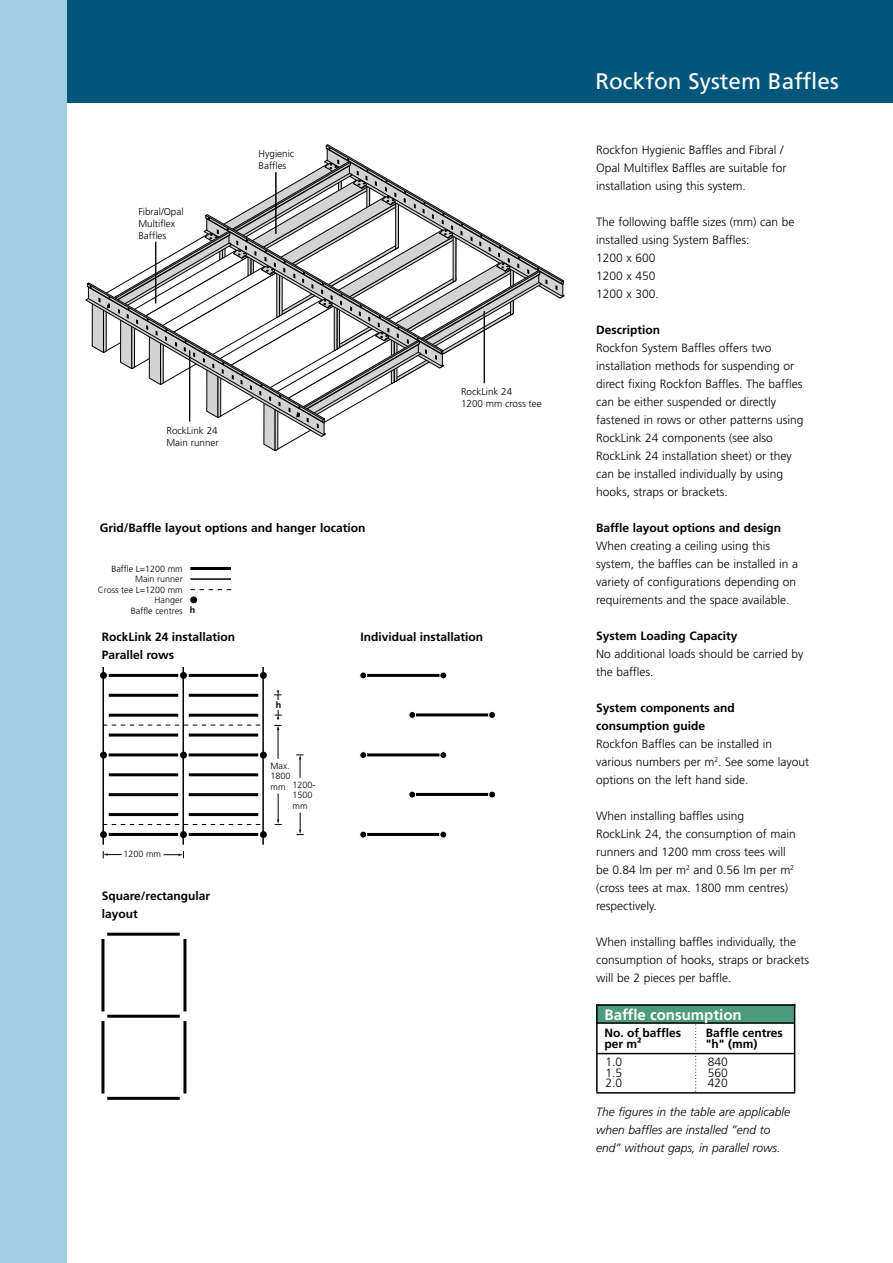
<style>
.page{position:relative;width:893px;height:1263px;background:#fff}
.page>*{position:absolute;margin:0;border:0;box-sizing:border-box;transform-origin:0 0}
.t1{font:22.5px "Frutiger";color:#fff}
.t2{font:700 15px "Frutiger";color:#fff}
.t3{font:300 12px/18px "Frutiger";color:#000}
.t4{font:700 12px/18px "Frutiger";color:#000}
.t5{font:italic 300 12px/18px "Frutiger";color:#000}
.t6{font:300 9.9px/11.9px "Frutiger";color:#000}
.t7{font:300 9px/10.5px "Frutiger";color:#000}
.t8{font:700 9px "Frutiger";color:#000}
.s1{font-weight:700}
</style>
<div class="page">
<div style="left:0;top:0;width:893px;height:102px;background:#00577b"></div>
<div style="left:0;top:0;width:66px;height:1263px;background:#9ecedf"></div>
<div style="left:597px;top:1005px;width:198px;height:18px;background:#4d9b7d"></div>
<hr style="left:597px;top:1004px;width:198px;height:2px;background:#000">
<hr style="left:597px;top:1022px;width:198px;height:2px;background:#000">
<hr style="left:596px;top:1005px;width:2px;height:86px;background:#000">
<svg style="left:695px;top:1024px;width:1px;height:67px"></svg>
<hr style="left:794px;top:1004px;width:1px;height:88px;background:#000">
<hr style="left:597px;top:1053px;width:197px;height:1px;background:#000">
<hr style="left:597px;top:1092px;width:198px;height:1px;background:#000">
<hr style="left:182px;top:667px;width:2px;height:178px;background:#000">
<hr style="left:102px;top:667px;width:2px;height:178px;background:#000">
<hr style="left:262px;top:667px;width:2px;height:178px;background:#000">
<div style="left:180px;top:672px;width:7px;height:7px;background:#000;border-radius:50%"></div>
<div style="left:180px;top:752px;width:7px;height:6px;background:#000;border-radius:50%"></div>
<hr style="left:109px;top:674px;width:69px;height:3px;background:#000">
<hr style="left:109px;top:694px;width:69px;height:3px;background:#000">
<svg style="left:104px;top:824px;width:159px;height:1px"></svg>
<svg style="left:104px;top:725px;width:159px;height:1px"></svg>
<hr style="left:109px;top:714px;width:69px;height:3px;background:#000">
<hr style="left:109px;top:733px;width:69px;height:3px;background:#000">
<hr style="left:109px;top:773px;width:69px;height:3px;background:#000">
<hr style="left:109px;top:793px;width:69px;height:3px;background:#000">
<hr style="left:109px;top:813px;width:69px;height:3px;background:#000">
<hr style="left:109px;top:753px;width:69px;height:3px;background:#000">
<hr style="left:109px;top:833px;width:69px;height:3px;background:#000">
<hr style="left:189px;top:674px;width:69px;height:3px;background:#000">
<hr style="left:189px;top:694px;width:69px;height:3px;background:#000">
<hr style="left:189px;top:714px;width:69px;height:3px;background:#000">
<hr style="left:189px;top:733px;width:69px;height:3px;background:#000">
<hr style="left:189px;top:773px;width:69px;height:3px;background:#000">
<hr style="left:189px;top:793px;width:69px;height:3px;background:#000">
<hr style="left:189px;top:813px;width:69px;height:3px;background:#000">
<hr style="left:189px;top:753px;width:69px;height:3px;background:#000">
<hr style="left:189px;top:833px;width:69px;height:3px;background:#000">
<div style="left:100px;top:672px;width:7px;height:7px;background:#000;border-radius:50%"></div>
<div style="left:100px;top:752px;width:7px;height:6px;background:#000;border-radius:50%"></div>
<div style="left:260px;top:672px;width:7px;height:7px;background:#000;border-radius:50%"></div>
<div style="left:260px;top:752px;width:7px;height:6px;background:#000;border-radius:50%"></div>
<div style="left:180px;top:831px;width:7px;height:7px;background:#000;border-radius:50%"></div>
<div style="left:100px;top:831px;width:7px;height:7px;background:#000;border-radius:50%"></div>
<div style="left:260px;top:831px;width:7px;height:7px;background:#000;border-radius:50%"></div>
<svg style="left:274px;top:725px;width:8px;height:34px"></svg>
<svg style="left:275px;top:794px;width:7px;height:31px"></svg>
<svg style="left:296px;top:755px;width:8px;height:23px"></svg>
<svg style="left:297px;top:813px;width:7px;height:22px"></svg>
<svg style="left:274px;top:690px;width:8px;height:10px"></svg>
<svg style="left:275px;top:710px;width:7px;height:9px"></svg>
<svg style="left:103px;top:851px;width:19px;height:7px"></svg>
<svg style="left:163px;top:851px;width:21px;height:7px"></svg>
<div style="left:440px;top:672px;width:7px;height:7px;background:#000;border-radius:50%"></div>
<div style="left:439px;top:672px;width:8px;height:7px;border:1px solid #fff;border-radius:50%"></div>
<div style="left:440px;top:752px;width:7px;height:6px;background:#000;border-radius:50%"></div>
<div style="left:439px;top:751px;width:8px;height:8px;border:1px solid #fff;border-radius:50%"></div>
<hr style="left:367px;top:674px;width:72px;height:3px;background:#000">
<hr style="left:107px;top:933px;width:73px;height:3px;background:#000">
<hr style="left:183px;top:939px;width:3px;height:72px;background:#000">
<hr style="left:101px;top:939px;width:3px;height:72px;background:#000">
<hr style="left:107px;top:1015px;width:73px;height:3px;background:#000">
<hr style="left:183px;top:1021px;width:3px;height:72px;background:#000">
<hr style="left:101px;top:1021px;width:3px;height:72px;background:#000">
<hr style="left:107px;top:1097px;width:73px;height:3px;background:#000">
<hr style="left:367px;top:753px;width:72px;height:3px;background:#000">
<hr style="left:367px;top:833px;width:72px;height:3px;background:#000">
<div style="left:360px;top:672px;width:7px;height:7px;background:#000;border-radius:50%"></div>
<div style="left:359px;top:672px;width:8px;height:7px;border:1px solid #fff;border-radius:50%"></div>
<div style="left:360px;top:752px;width:7px;height:6px;background:#000;border-radius:50%"></div>
<div style="left:359px;top:751px;width:8px;height:8px;border:1px solid #fff;border-radius:50%"></div>
<div style="left:440px;top:831px;width:7px;height:7px;background:#000;border-radius:50%"></div>
<div style="left:439px;top:831px;width:8px;height:7px;border:1px solid #fff;border-radius:50%"></div>
<div style="left:360px;top:831px;width:7px;height:7px;background:#000;border-radius:50%"></div>
<div style="left:359px;top:831px;width:8px;height:7px;border:1px solid #fff;border-radius:50%"></div>
<div style="left:409px;top:711px;width:7px;height:7px;background:#000;border-radius:50%"></div>
<div style="left:408px;top:711px;width:8px;height:8px;border:1px solid #fff;border-radius:50%"></div>
<div style="left:409px;top:791px;width:7px;height:7px;background:#000;border-radius:50%"></div>
<div style="left:408px;top:791px;width:8px;height:7px;border:1px solid #fff;border-radius:50%"></div>
<hr style="left:416px;top:713px;width:72px;height:3px;background:#000">
<hr style="left:416px;top:793px;width:72px;height:3px;background:#000">
<div style="left:489px;top:711px;width:7px;height:7px;background:#000;border-radius:50%"></div>
<div style="left:488px;top:711px;width:8px;height:8px;border:1px solid #fff;border-radius:50%"></div>
<div style="left:489px;top:791px;width:7px;height:7px;background:#000;border-radius:50%"></div>
<div style="left:488px;top:791px;width:8px;height:7px;border:1px solid #fff;border-radius:50%"></div>
<div style="left:190px;top:596px;width:7px;height:7px;background:#000;border-radius:50%"></div>
<hr style="left:190px;top:567px;width:41px;height:3px;background:#000">
<hr style="left:190px;top:578px;width:41px;height:2px;background:#000">
<svg style="left:190px;top:589px;width:41px;height:1px"></svg>
<svg style="left:86px;top:145px;width:478px;height:306px"></svg>
<hr style="left:276px;top:172px;width:1px;height:62px;background:#000">
<hr style="left:155px;top:242px;width:1px;height:61px;background:#000">
<hr style="left:189px;top:351px;width:1px;height:70px;background:#000">
<p class="t6" style="left:138px;top:206px;width:47px">Fibral/Opal<br>Multiflex<br>Baffles</p>
<p class="t6" style="left:259px;top:148px;width:37px">Hygienic<br>Baffles</p>
<p class="t6" style="left:167px;top:425px;width:54px">RockLink 24<br>Main runner</p>
<p class="t4" style="left:100px;top:518px;width:267px">Grid/Baffle layout options and hanger location</p>
<p class="t6" style="left:461px;top:386px;width:82px">RockLink 24<br>1200 mm cross tee</p>
<p class="t7" style="left:111px;top:563px;width:73px">Baffle L=1200 mm</p>
<p class="t7" style="left:135px;top:574px;width:49px">Main runner</p>
<p class="t7" style="left:98px;top:584px;width:86px">Cross tee L=1200 mm</p>
<p class="t7" style="left:155px;top:595px;width:30px">Hanger</p>
<p class="t7" style="left:131px;top:605px;width:66px">Baffle centres <span class="s1">h</span></p>
<p class="t4" style="left:102px;top:628px;width:135px">RockLink 24 installation<br>Parallel rows</p>
<p class="t4" style="left:361px;top:628px;width:124px">Individual installation</p>
<p class="t8" style="left:276px;top:699px;width:7px">h</p>
<p class="t7" style="left:124px;top:849px;width:39px">1200 mm</p>
<p class="t4" style="left:102px;top:887px;width:110px">Square/rectangular layout</p>
<p class="t7" style="left:271px;top:760px;width:22px">Max.<br>1800</p>
<p class="t7" style="left:293px;top:779px;width:25px;text-indent:-22px">mm 1200-<br>1500 mm</p>
<h1 class="t1" style="left:595px;top:68px;width:245px">Rockfon System Baffles</h1>
<p class="t3" style="left:596px;top:141px;width:192px">Rockfon Hygienic Baffles and Fibral /<br>Opal Multiflex Baffles are suitable for installation using this system.</p>
<p class="t3" style="left:596px;top:213px;width:200px">The following baffle sizes (mm) can be installed using System Baffles:<br>1200 x 600<br>1200 x 450<br>1200 x 300.</p>
<p class="t4" style="left:596px;top:320px;width:65px">Description</p>
<p class="t3" style="left:596px;top:339px;width:209px">Rockfon System Baffles offers two installation methods for suspending or direct fixing Rockfon Baffles. The baffles can be either suspended or directly fastened in rows or other patterns using RockLink 24 components (see also RockLink 24 installation sheet) or they can be installed individually by using hooks, straps or brackets.</p>
<p class="t4" style="left:596px;top:518px;width:187px">Baffle layout options and design</p>
<p class="t3" style="left:596px;top:537px;width:204px">When creating a ceiling using this system, the baffles can be installed in a variety of configurations depending on requirements and the space available.</p>
<p class="t4" style="left:596px;top:626px;width:143px">System Loading Capacity</p>
<p class="t3" style="left:596px;top:645px;width:209px">No additional loads should be carried by the baffles.</p>
<p class="t4" style="left:596px;top:698px;width:140px">System components and consumption guide</p>
<p class="t3" style="left:596px;top:735px;width:215px">Rockfon Baffles can be installed in various numbers per m<sup>2</sup>. See some layout options on the left hand side.</p>
<p class="t3" style="left:596px;top:807px;width:201px">When installing baffles using<br>RockLink 24, the consumption of main runners and 1200 mm cross tees will be 0.84 lm per m<sup>2</sup> and 0.56 lm per m<sup>2 </sup>(cross tees at max. 1800 mm centres) respectively.</p>
<p class="t3" style="left:596px;top:933px;width:215px">When installing baffles individually, the consumption of hooks, straps or brackets will be 2 pieces per baffle.</p>
<p class="t2" style="left:605px;top:1006px;width:139px">Baffle consumption</p>
<p class="t4" style="left:605px;top:1028px;width:78px;line-height:10.5px">No. of baffles per m²</p>
<p class="t4" style="left:706px;top:1028px;width:78px;line-height:10.5px">Baffle centres "h" (mm)</p>
<p class="t3" style="left:606px;top:1057px;width:18px;line-height:10.5px;text-align:justify">1.0<br>1.5<br>2.0</p>
<p class="t3" style="left:708px;top:1057px;width:22px;line-height:10.5px;text-align:justify">840<br>560<br>420</p>
<p class="t5" style="left:596px;top:1103px;width:196px">The figures in the table are applicable when baffles are installed ’’end to end’’ without gaps, in parallel rows.</p>
</div>
